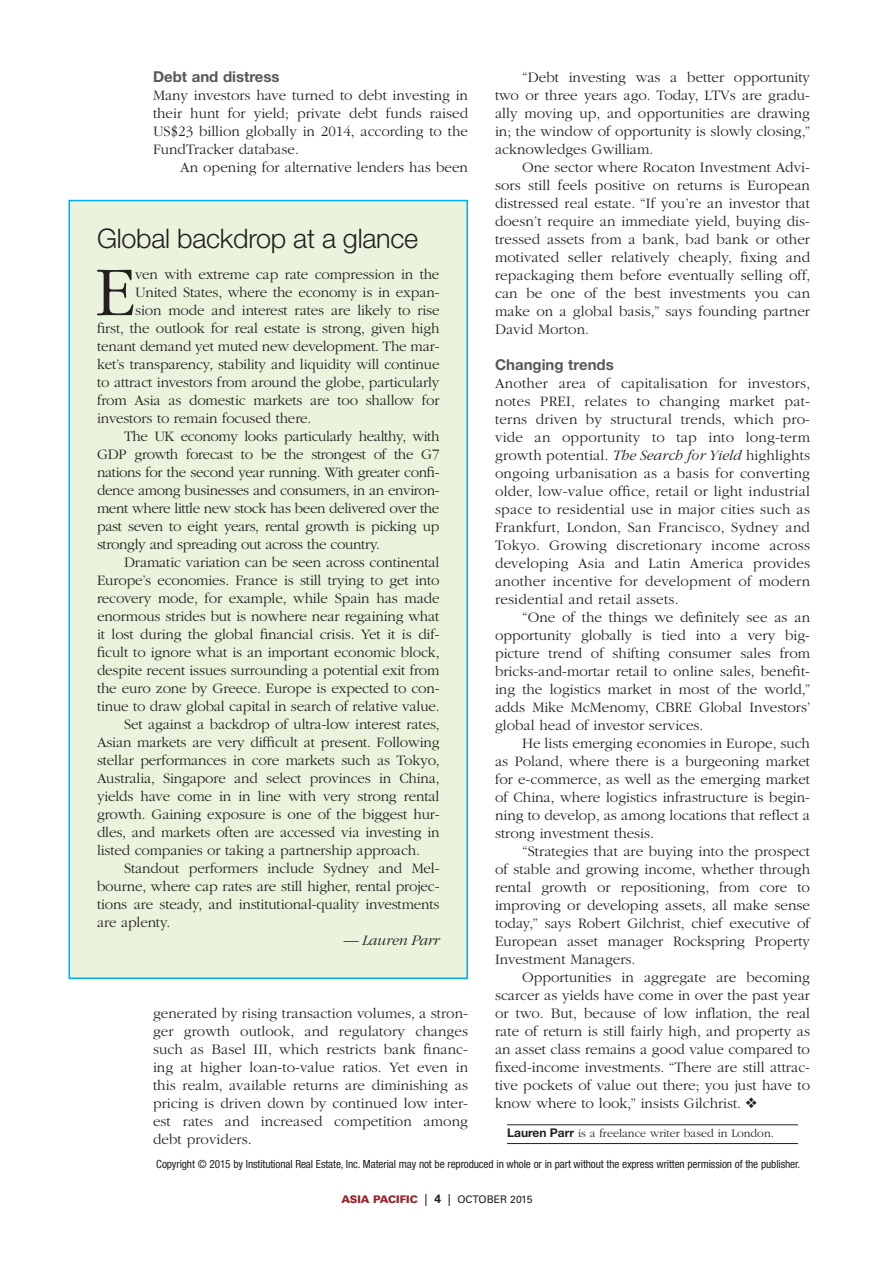
<style>
.page{position:relative;width:893px;height:1263px;background:#fff}
.page>*{position:absolute;margin:0;border:0;box-sizing:border-box;transform-origin:0 0}
.Drop_Cap_Para{font:300 72.75px "ITC Garamond Std";color:#231f20}
.News_Item_Headline{font:300 27px "Helvetica Neue LT Std";letter-spacing:-.01em;color:#231f20}
.Body_Text-_Indent{font:300 15px/18px "ITC Garamond Std";color:#231f20;text-align:justify}
.Body_Text-_No_Indent{font:300 15px/18px "ITC Garamond Std";letter-spacing:.005em;color:#231f20;text-align:justify}
.Drop_Cap_Para-2{font:300 15px "ITC Garamond Std";letter-spacing:-.01em;color:#231f20}
.Story_Helvetica_Subh{font:700 15px "Helvetica Neue LT Std";color:#57585a}
.Body_Text-_Indent-2{font:italic 300 15px "ITC Garamond Std";letter-spacing:-.01em;color:#231f20}
.Author_ID{font:300 12px "ITC Garamond Std";color:#231f20}
.t1{font:condensed 11.25px "Helvetica Neue LT Std";letter-spacing:-.01em;color:#231f20}
.t2{font:900 10.5px "Univers";color:#952028}
.s1{font-style:italic}
.s2{font-family:"Helvetica Neue LT Std";font-weight:700}
.s3{font-weight:400;font-size:12px;color:#231f20}
.s4{font-weight:700;font-size:12px;color:#231f20}
.s5{font-weight:400;color:#231f20}
</style>
<div class="page">
<hr style="left:507px;top:1124px;width:291px;height:1px;background:#231f20">
<hr style="left:507px;top:1143px;width:291px;height:1px;background:#231f20">
<div style="left:69px;top:201px;width:398px;height:777px;background:#eaf3dc"></div>
<div style="left:69px;top:200px;width:399px;height:779px;border:2px solid #00aeef"></div>
<p class="Story_Helvetica_Subh" style="left:153px;top:67px;width:128px">Debt and distress</p>
<p class="Body_Text-_No_Indent" style="left:153px;top:86px;width:317px">Many investors have turned to debt investing in their hunt for yield; private debt funds raised US$23 billion globally in 2014, according to the FundTracker database.</p>
<p class="Body_Text-_Indent" style="left:180px;top:158px;width:289px">An opening for alternative lenders has been</p>
<p class="News_Item_Headline" style="left:97px;top:221px;width:323px">Global backdrop at a glance</p>
<p class="Drop_Cap_Para" style="left:95px;top:253px;width:42px">E</p>
<p class="Drop_Cap_Para-2" style="left:135px;top:266px;width:306px">ven with extreme cap rate compression in the</p>
<p class="Drop_Cap_Para-2" style="left:135px;top:284px;width:306px">United States, where the economy is in expan-</p>
<p class="Drop_Cap_Para-2" style="left:135px;top:302px;width:306px">sion mode and interest rates are likely to rise</p>
<p class="Drop_Cap_Para-2" style="left:97px;top:320px;width:344px">first, the outlook for real estate is strong, given high</p>
<p class="Drop_Cap_Para-2" style="left:97px;top:338px;width:344px">tenant demand yet muted new development. The mar-</p>
<p class="Drop_Cap_Para-2" style="left:97px;top:356px;width:344px">ket’s transparency, stability and liquidity will continue</p>
<p class="Drop_Cap_Para-2" style="left:97px;top:374px;width:344px">to attract investors from around the globe, particularly</p>
<p class="Drop_Cap_Para-2" style="left:97px;top:392px;width:344px">from Asia as domestic markets are too shallow for</p>
<p class="Drop_Cap_Para-2" style="left:97px;top:410px;width:216px">investors to remain focused there.</p>
<p class="Body_Text-_Indent" style="left:97px;top:428px;width:344px;text-indent:27px">The UK economy looks particularly healthy, with GDP growth forecast to be the strongest of the G7 nations for the second year running. With greater confi&shy;dence among businesses and consumers, in an environ&shy;ment where little new stock has been delivered over the past seven to eight years, rental growth is picking up strongly and spreading out across the country.</p>
<p class="Body_Text-_Indent" style="left:97px;top:554px;width:344px;text-indent:27px">Dramatic variation can be seen across continental Europe’s economies. France is still trying to get into recovery mode, for example, while Spain has made enormous strides but is nowhere near regaining what it lost during the global financial crisis. Yet it is dif&shy;ficult to ignore what is an important economic block, despite recent issues surrounding a potential exit from the euro zone by Greece. Europe is expected to con&shy;tinue to draw global capital in search of relative value.</p>
<p class="Body_Text-_Indent" style="left:97px;top:716px;width:344px;text-indent:27px">Set against a backdrop of ultra-low interest rates, Asian markets are very difficult at present. Following stellar performances in core markets such as Tokyo, Australia, Singapore and select provinces in China, yields have come in in line with very strong rental growth. Gaining exposure is one of the biggest hur&shy;dles, and markets often are accessed via investing in listed companies or taking a partnership approach.</p>
<p class="Body_Text-_Indent" style="left:97px;top:860px;width:344px;text-indent:27px">Standout performers include Sydney and Mel&shy;bourne, where cap rates are still higher, rental projec&shy;tions are steady, and institutional-quality investments are aplenty.</p>
<p class="Body_Text-_Indent-2" style="left:343px;top:932px;width:98px">— Lauren Parr</p>
<p class="Body_Text-_Indent" style="left:153px;top:1004px;width:317px">generated by rising transaction volumes, a stron&shy;ger growth outlook, and regulatory changes such as Basel III, which restricts bank financ&shy;ing at higher loan-to-value ratios. Yet even in this realm, available returns are diminishing as pricing is driven down by continued low inter&shy;est rates and increased competition among debt providers.</p>
<p class="Body_Text-_Indent" style="left:495px;top:68px;width:317px;text-indent:27px">“Debt investing was a better opportunity two or three years ago. Today, LTVs are gradu&shy;ally moving up, and opportunities are drawing in; the window of opportunity is slowly closing,” acknowledges Gwilliam.</p>
<p class="Body_Text-_Indent" style="left:495px;top:158px;width:317px;text-indent:27px">One sector where Rocaton Investment Advi&shy;sors still feels positive on returns is European distressed real estate. “If you’re an investor that doesn’t require an immediate yield, buying dis&shy;tressed assets from a bank, bad bank or other motivated seller relatively cheaply, fixing and repackaging them before eventually selling off, can be one of the best investments you can make on a global basis,” says founding partner David Morton.</p>
<p class="Story_Helvetica_Subh" style="left:495px;top:355px;width:120px">Changing trends</p>
<p class="Body_Text-_No_Indent" style="left:495px;top:374px;width:317px">Another area of capitalisation for investors, notes PREI, relates to changing market pat&shy;terns driven by structural trends, which pro&shy;vide an opportunity to tap into long-term growth potential. <span class="s1">The Search for Yield</span> highlights ongoing urbanisation as a basis for converting older, low-value office, retail or light industrial space to residential use in major cities such as Frankfurt, London, San Francisco, Sydney and Tokyo. Growing discretionary income across developing Asia and Latin America provides another incentive for development of modern residential and retail assets.</p>
<p class="Body_Text-_Indent" style="left:495px;top:608px;width:317px;text-indent:27px">“One of the things we definitely see as an opportunity globally is tied into a very big&shy;picture trend of shifting consumer sales from bricks-and-mortar retail to online sales, benefit&shy;ing the logistics market in most of the world,” adds Mike McMenomy, CBRE Global Investors’ global head of investor services.</p>
<p class="Body_Text-_Indent" style="left:495px;top:734px;width:317px;text-indent:27px">He lists emerging economies in Europe, such as Poland, where there is a burgeoning market for e-commerce, as well as the emerging market of China, where logistics infrastructure is begin&shy;ning to develop, as among locations that reflect a strong investment thesis.</p>
<p class="Body_Text-_Indent" style="left:495px;top:842px;width:317px;text-indent:27px">“Strategies that are buying into the prospect of stable and growing income, whether through rental growth or repositioning, from core to improving or developing assets, all make sense today,” says Robert Gilchrist, chief executive of European asset manager Rockspring Property Investment Managers.</p>
<p class="Body_Text-_Indent" style="left:495px;top:968px;width:317px;text-indent:27px">Opportunities in aggregate are becoming scarcer as yields have come in over the past year or two. But, because of low inflation, the real rate of return is still fairly high, and property as an asset class remains a good value compared to fixed-income investments. “There are still attrac&shy;tive pockets of value out there; you just have to know where to look,” insists Gilchrist. ❖</p>
<p class="Author_ID" style="left:507px;top:1127px;width:268px"><span class="s2">Lauren Parr</span> is a freelance writer based in London.</p>
<p class="t1" style="left:156px;top:1158px;width:645px">Copyright © 2015 by Institutional Real Estate, Inc. Material may not be reproduced in whole or in part without the express written permission of the publisher.</p>
<p class="t2" style="left:341px;top:1193px;width:193px">ASIA PACIFIC <span class="s3">|</span> <span class="s4">4</span> <span class="s3">|</span> <span class="s5">OCTOBER 2015</span></p>
</div>
